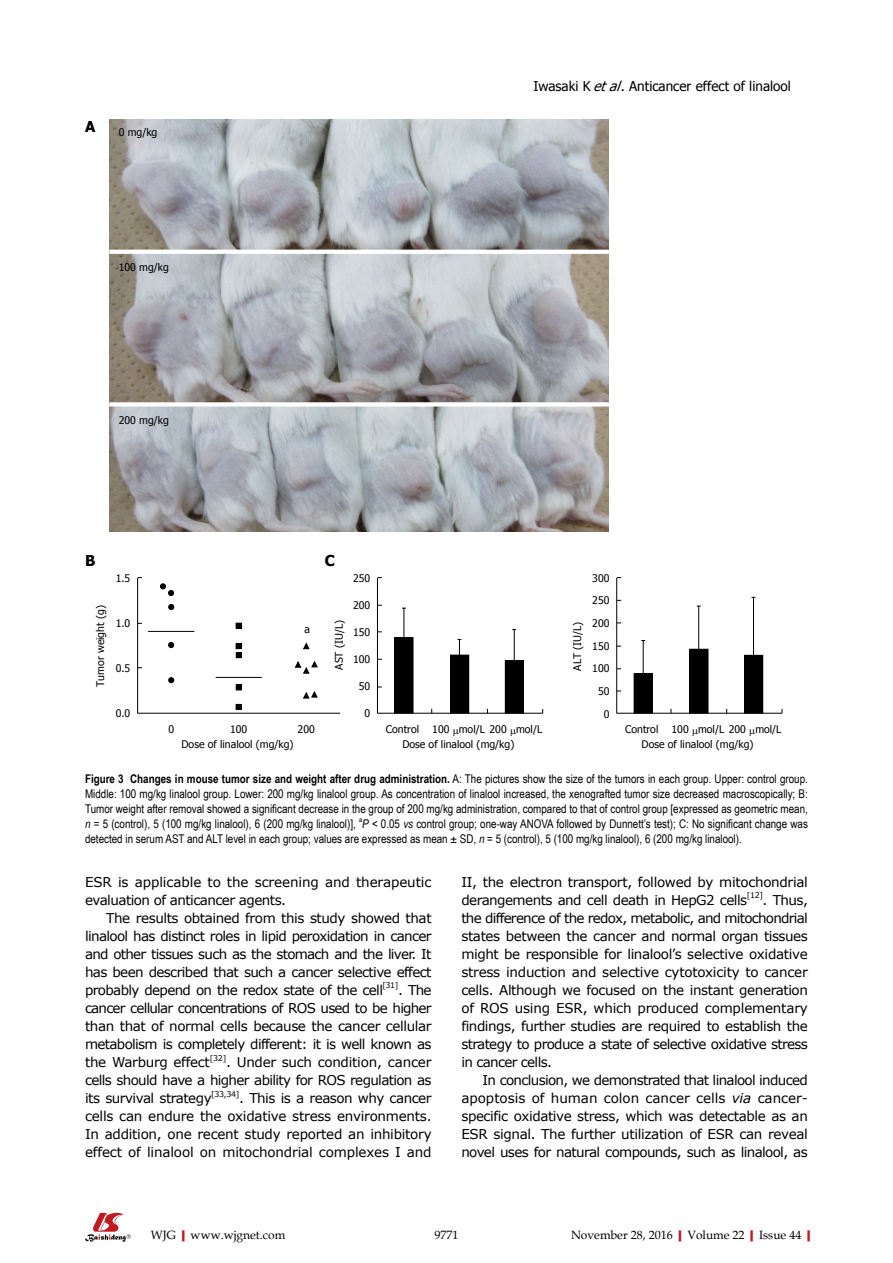
<style>
.page{position:relative;width:893px;height:1263px;background:#fff}
.page>*{position:absolute;margin:0;border:0;box-sizing:border-box;transform-origin:0 0}
.t1{font:700 15px "Tahoma";color:#000}
.t2{font:13.5px/18px "Verdana";letter-spacing:-.035em;color:#000;text-align:justify}
.t3{font:13.5px "Verdana";letter-spacing:-.055em;color:#000}
.t4{font:13.5px "Verdana";letter-spacing:-.01em;color:#000}
.t5{font:13.5px "Verdana";letter-spacing:-.005em;color:#000}
.t6{font:13.5px "Verdana";letter-spacing:-.015em;color:#000}
.t7{font:13.5px "Tahoma";color:#000}
.t8{font:12px/15px "Arial Narrow";color:#000;text-align:justify}
.t9{font:12px "Book Antiqua";color:#000}
.t10{font:10.5px/22.6px "Tahoma";color:#000}
.t11{font:7.8px "Verdana";letter-spacing:-.04em;color:#000}
.t12{font:7.05px "Arial Narrow";color:#000}
.s1{font-style:italic}
.s2{font-weight:700}
.s3{font-weight:700;color:#c01920}
</style>
<div class="page">
<svg style="left:85px;top:1213px;width:46px;height:29px"></svg>
<img style="left:109px;top:119px;width:499px;height:412px">
<hr style="left:137px;top:578px;width:1px;height:135px;background:#000">
<hr style="left:138px;top:713px;width:202px;height:1px;background:#000">
<hr style="left:377px;top:578px;width:1px;height:135px;background:#000">
<hr style="left:377px;top:713px;width:166px;height:1px;background:#000">
<div style="left:395px;top:638px;width:18px;height:75px;background:#000"></div>
<div style="left:451px;top:655px;width:18px;height:58px;background:#000"></div>
<div style="left:450px;top:655px;width:19px;height:58px;border:1px solid #000"></div>
<div style="left:505px;top:661px;width:18px;height:52px;background:#000"></div>
<div style="left:505px;top:661px;width:19px;height:52px;border:1px solid #000"></div>
<hr style="left:404px;top:608px;width:1px;height:35px;background:#000">
<hr style="left:459px;top:639px;width:1px;height:30px;background:#000">
<hr style="left:514px;top:629px;width:1px;height:44px;background:#000">
<hr style="left:616px;top:578px;width:1px;height:135px;background:#000">
<hr style="left:617px;top:713px;width:165px;height:1px;background:#000">
<div style="left:634px;top:673px;width:18px;height:40px;background:#000"></div>
<div style="left:690px;top:649px;width:18px;height:64px;background:#000"></div>
<div style="left:745px;top:655px;width:18px;height:58px;background:#000"></div>
<div style="left:744px;top:655px;width:19px;height:58px;border:1px solid #000"></div>
<hr style="left:643px;top:640px;width:1px;height:40px;background:#000">
<hr style="left:698px;top:606px;width:1px;height:47px;background:#000">
<hr style="left:753px;top:597px;width:1px;height:60px;background:#000">
<hr style="left:109px;top:250px;width:504px;height:4px;background:#fff">
<svg style="left:109px;top:402px;width:500px;height:4px"></svg>
<svg style="left:160px;top:584px;width:14px;height:12px"></svg>
<svg style="left:168px;top:604px;width:6px;height:6px"></svg>
<svg style="left:168px;top:642px;width:6px;height:6px"></svg>
<hr style="left:148px;top:631px;width:46px;height:1px;background:#000">
<svg style="left:168px;top:677px;width:6px;height:6px"></svg>
<svg style="left:236px;top:623px;width:5px;height:5px"></svg>
<svg style="left:236px;top:643px;width:6px;height:15px"></svg>
<svg style="left:236px;top:685px;width:6px;height:5px"></svg>
<svg style="left:236px;top:704px;width:5px;height:6px"></svg>
<hr style="left:216px;top:677px;width:46px;height:1px;background:#000">
<svg style="left:303px;top:643px;width:6px;height:6px"></svg>
<svg style="left:295px;top:661px;width:23px;height:13px"></svg>
<svg style="left:303px;top:691px;width:15px;height:8px"></svg>
<p class="t1" style="left:85px;top:116px;width:12px">A</p>
<p class="t10" style="left:119px;top:121px;width:40px">0 mg/kg</p>
<p class="t10" style="left:119px;top:256px;width:52px">100 mg/kg</p>
<p class="t7" style="left:533px;top:77px;width:259px">Iwasaki K <span class="s1">etal</span>. Anticancer effect of linalool</p>
<p class="t10" style="left:119px;top:409px;width:52px">200 mg/kg</p>
<p class="t1" style="left:85px;top:550px;width:12px">B</p>
<p class="t10" style="left:89px;top:687px;width:83px;rotate:-90deg">Tumor weight (g)</p>
<p class="t10" style="left:116px;top:566px;width:16px">1.5</p>
<p class="t10" style="left:116px;top:611px;width:16px">1.0</p>
<p class="t10" style="left:116px;top:656px;width:16px">0.5</p>
<p class="t10" style="left:116px;top:701px;width:16px">0.0</p>
<p class="t10" style="left:305px;top:617px;width:7px">a</p>
<p class="t10" style="left:168px;top:718px;width:7px">0</p>
<p class="t10" style="left:230px;top:718px;width:19px">100</p>
<p class="t10" style="left:298px;top:718px;width:19px">200</p>
<p class="t10" style="left:182px;top:733px;width:114px">Dose of linalool (mg/kg)</p>
<p class="t1" style="left:325px;top:550px;width:12px">C</p>
<p class="t10" style="left:327px;top:670px;width:51px;rotate:-90deg">AST (IU/L)</p>
<p class="t10" style="left:353px;top:566px;width:19px">250</p>
<p class="t10" style="left:353px;top:593px;width:19px">200</p>
<p class="t10" style="left:353px;top:620px;width:19px">150</p>
<p class="t10" style="left:353px;top:647px;width:19px">100</p>
<p class="t10" style="left:359px;top:674px;width:13px">50</p>
<p class="t10" style="left:364px;top:701px;width:7px">0</p>
<p class="t10" style="left:386px;top:718px;width:35px">Control</p>
<p class="t10" style="left:402px;top:722px;width:141px;line-height:15px;text-indent:30px">100 mol/L 200 mol/L<br>Dose of linalool (mg/kg)</p>
<p class="t10" style="left:565px;top:670px;width:51px;rotate:-90deg">ALT (IU/L)</p>
<p class="t10" style="left:592px;top:566px;width:19px;text-align:right">300<br>250<br>200<br>150<br>100<br>50<br>0</p>
<p class="t10" style="left:625px;top:718px;width:35px">Control</p>
<p class="t10" style="left:642px;top:722px;width:141px;line-height:15px;text-indent:30px">100 mol/L 200 mol/L<br>Dose of linalool (mg/kg)</p>
<p class="t8" style="left:85px;top:771px;width:724px"><span class="s2">Figure 3 Changes in mouse tumor size and weight after drug administration.</span> A: The pictures show the size of the tumors in each group. Upper: control group.<br>Middle: 100 mg/kg linalool group. Lower: 200 mg/kg linalool group. As concentration of linalool increased, the xenografted tumor size decreased macroscopically; B:<br>Tumor weight after removal showed a significant decrease in the group of 200 mg/kg administration, compared to that of control group [expressed as geometric mean, <span class="s1">n</span> = 5 (control), 5 (100 mg/kg linalool), 6 (200 mg/kg linalool)],</p>
<p class="t12" style="left:359px;top:814px;width:5px">a</p>
<p class="t8" style="left:85px;top:816px;width:724px;text-indent:277px"><span class="s1">P</span> &lt; 0.05 <span class="s1">vs</span> control group; one-way ANOVA followed by Dunnett’s test); C: No significant change was detected in serum AST and ALT level in each group; values are expressed as mean ± SD, <span class="s1">n</span> = 5 (control), 5 (100 mg/kg linalool), 6 (200 mg/kg linalool).</p>
<p class="t4" style="left:85px;top:873px;width:348px">ESR is applicable to the screening and therapeutic</p>
<p class="t2" style="left:85px;top:891px;width:203px">evaluation of anticancer agents.</p>
<p class="t2" style="left:106px;top:909px;width:327px">The results obtained from this study showed that</p>
<p class="t2" style="left:85px;top:927px;width:348px">linalool has distinct roles in lipid peroxidation in cancer</p>
<p class="t3" style="left:85px;top:945px;width:348px">and other tissues such as the stomach and the liver. It</p>
<p class="t2" style="left:85px;top:963px;width:348px">has been described that such a cancer selective effect</p>
<p class="t2" style="left:85px;top:981px;width:299px">probably depend on the redox state of the cell</p>
<p class="t11" style="left:382px;top:980px;width:18px">[31]</p>
<p class="t2" style="left:85px;top:981px;width:348px;text-indent:313px">. The cancer cellular concentrations of ROS used to be higher than that of normal cells because the cancer cellular metabolism is completely different: it is well known as the Warburg effect</p>
<p class="t11" style="left:210px;top:1052px;width:18px">[32]</p>
<p class="t2" style="left:85px;top:1053px;width:348px;text-indent:141px">. Under such condition, cancer cells should have a higher ability for ROS regulation as its survival strategy</p>
<p class="t11" style="left:211px;top:1088px;width:30px">[33,34]</p>
<p class="t2" style="left:85px;top:1089px;width:348px;text-indent:154px">. This is a reason why cancer cells can endure the oxidative stress environments.<br>In addition, one recent study reported an inhibitory effect of linalool on mitochondrial complexes I and</p>
<p class="t2" style="left:461px;top:873px;width:348px">II, the electron transport, followed by mitochondrial derangements and cell death in HepG2 cells</p>
<p class="t11" style="left:747px;top:890px;width:18px">[12]</p>
<p class="t2" style="left:763px;top:891px;width:47px">. Thus,</p>
<p class="t3" style="left:461px;top:909px;width:348px">the difference of the redox, metabolic, and mitochondrial</p>
<p class="t2" style="left:461px;top:927px;width:348px">states between the cancer and normal organ tissues</p>
<p class="t2" style="left:461px;top:945px;width:348px">might be responsible for linalool’s selective oxidative</p>
<p class="t2" style="left:461px;top:963px;width:348px">stress induction and selective cytotoxicity to cancer</p>
<p class="t2" style="left:461px;top:981px;width:348px">cells. Although we focused on the instant generation</p>
<p class="t6" style="left:461px;top:999px;width:348px">of ROS using ESR, which produced complementary</p>
<p class="t2" style="left:461px;top:1017px;width:348px">findings, further studies are required to establish the</p>
<p class="t2" style="left:461px;top:1035px;width:348px">strategy to produce a state of selective oxidative stress</p>
<p class="t2" style="left:461px;top:1053px;width:92px">in cancer cells.</p>
<p class="t2" style="left:483px;top:1071px;width:327px">In conclusion, we demonstrated that linalool induced</p>
<p class="t5" style="left:461px;top:1089px;width:348px">apoptosis of human colon cancer cells <span class="s1">via</span> cancer-</p>
<p class="t2" style="left:461px;top:1107px;width:348px">specific oxidative stress, which was detectable as an</p>
<p class="t2" style="left:461px;top:1125px;width:348px">ESR signal. The further utilization of ESR can reveal</p>
<p class="t2" style="left:461px;top:1143px;width:348px">novel uses for natural compounds, such as linalool, as</p>
<p class="t9" style="left:151px;top:1226px;width:136px">WJG<span class="s3">|</span>www.wjgnet.com</p>
<p class="t9" style="left:434px;top:1226px;width:25px">9771</p>
<p class="t9" style="left:571px;top:1226px;width:246px">November 28, 2016<span class="s3">|</span>Volume 22<span class="s3">|</span>Issue 44<span class="s3">|</span></p>
</div>
